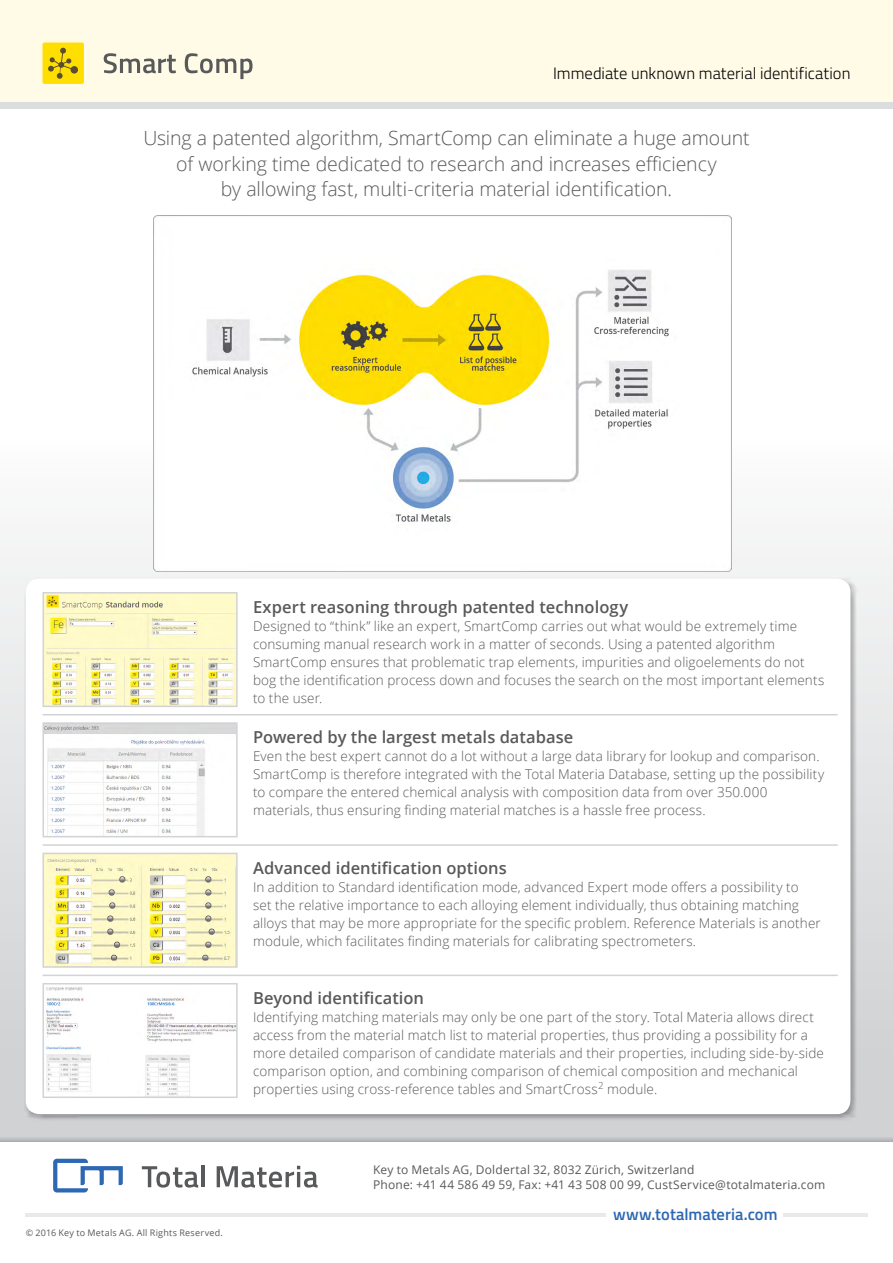
<style>
.page{position:relative;width:893px;height:1263px;background:#fff}
.page>*{position:absolute;margin:0;border:0;box-sizing:border-box;transform-origin:0 0}
.t1{font:300 19.5px/25.5px "Open Sans";letter-spacing:-.005em;color:#58595b;text-align:center}
.t2{font:600 16.5px "Open Sans";color:#58595b}
.t3{font:300 16.5px "Titillium Web";color:#000}
.t4{font:600 16.5px "Titillium Web";color:#2d68b2}
.t5{font:300 13.5px/18px "Open Sans";letter-spacing:.01em;color:#58595b}
.t6{font:12px/15px "Open Sans";letter-spacing:.015em;color:#58595b}
.t7{font:9px "Open Sans";letter-spacing:.03em;color:#58595b}
</style>
<div class="page">
<div style="left:0;top:368px;width:893px;height:774px;background:linear-gradient(to bottom,#fff,#cbcdcf)"></div>
<div style="left:0;top:0;width:893px;height:102px;background:#fffbe6"></div>
<div style="left:0;top:102px;width:893px;height:6px;background:#dcddde"></div>
<hr style="left:26px;top:1214px;width:580px;height:3px;background:#e9e9ea">
<hr style="left:783px;top:1214px;width:84px;height:3px;background:#e9e9ea">
<svg style="left:142px;top:1166px;width:56px;height:21px"></svg>
<hr style="left:202px;top:1165px;width:3px;height:22px;background:#58595b">
<svg style="left:217px;top:1166px;width:101px;height:21px"></svg>
<svg style="left:53px;top:1159px;width:70px;height:33px"></svg>
<svg style="left:104px;top:53px;width:72px;height:20px"></svg>
<svg style="left:185px;top:53px;width:68px;height:26px"></svg>
<div style="left:43px;top:43px;width:41px;height:41px;background:#ffdf00;border-radius:2px"></div>
<svg style="left:48px;top:48px;width:25px;height:31px"></svg>
<div style="left:71px;top:66px;width:7px;height:8px;background:#5b4d2e;border-radius:50%"></div>
<svg style="left:0;top:1123px;width:893px;height:19px"></svg>
<div style="left:24px;top:577px;width:834px;height:544px;background:#000;opacity:.31"></div>
<div style="left:26px;top:579px;width:824px;height:535px;background:#fff;border-radius:14px"></div>
<img style="left:46px;top:595px;width:189px;height:109px">
<div style="left:43px;top:592px;width:195px;height:115px;border:2px solid #d1d3d4"></div>
<img style="left:46px;top:725px;width:189px;height:109px">
<div style="left:43px;top:722px;width:195px;height:115px;border:2px solid #d1d3d4"></div>
<img style="left:46px;top:856px;width:189px;height:109px">
<div style="left:43px;top:853px;width:195px;height:115px;border:2px solid #d1d3d4"></div>
<img style="left:46px;top:987px;width:189px;height:108px">
<div style="left:43px;top:983px;width:195px;height:115px;border:2px solid #d1d3d4"></div>
<hr style="left:43px;top:714px;width:795px;height:1px;background:#d1d3d4">
<hr style="left:43px;top:844px;width:795px;height:2px;background:#d1d3d4">
<hr style="left:43px;top:974px;width:795px;height:2px;background:#d1d3d4">
<img style="left:153px;top:216px;width:579px;height:356px">
<p class="t3" style="left:553px;top:61px;width:299px">Immediate unknown material identification</p>
<h1 class="t1" style="left:143px;top:125px;width:608px">Using a patented algorithm, SmartComp can eliminate a huge amount of working time dedicated to research and increases efficiency<br>by allowing fast, multi-criteria material identification.</h1>
<p class="t2" style="left:253px;top:596px;width:377px">Expert reasoning through patented technology</p>
<p class="t5" style="left:253px;top:617px;width:573px">Designed to “think” like an expert, SmartComp carries out what would be extremely time consuming manual research work in a matter of seconds. Using a patented algorithm SmartComp ensures that problematic trap elements, impurities and oligoelements do not bog the identification process down and focuses the search on the most important elements to the user.</p>
<p class="t2" style="left:253px;top:726px;width:322px">Powered by the largest metals database</p>
<p class="t5" style="left:253px;top:747px;width:573px">Even the best expert cannot do a lot without a large data library for lookup and comparison.<br>SmartComp is therefore integrated with the Total Materia Database, setting up the possibility to compare the entered chemical analysis with composition data from over 350.000 materials, thus ensuring finding material matches is a hassle free process.</p>
<p class="t2" style="left:253px;top:856px;width:255px">Advanced identification options</p>
<p class="t5" style="left:253px;top:877px;width:569px">In addition to Standard identification mode, advanced Expert mode offers a possibility to<br>set the relative importance to each alloying element individually, thus obtaining matching alloys that may be more appropriate for the specific problem. Reference Materials is another module, which facilitates finding materials for calibrating spectrometers.</p>
<p class="t2" style="left:253px;top:987px;width:172px">Beyond identification</p>
<p class="t5" style="left:253px;top:1008px;width:572px">Identifying matching materials may only be one part of the story. Total Materia allows direct access from the material match list to material properties, thus providing a possibility for a more detailed comparison of candidate materials and their properties, including side-by-side comparison option, and combining comparison of chemical composition and mechanical properties using cross-reference tables and SmartCross<sup>2</sup> module.</p>
<p class="t7" style="left:26px;top:1226px;width:199px">© 2016 Key to Metals AG. All Rights Reserved.</p>
<p class="t6" style="left:373px;top:1162px;width:454px">Key to Metals AG, Doldertal 32, 8032 Zürich, Switzerland<br>Phone: +41 44 586 49 59, Fax: +41 43 508 00 99, CustService@totalmateria.com</p>
<p class="t4" style="left:613px;top:1202px;width:166px">www.totalmateria.com</p>
</div>
